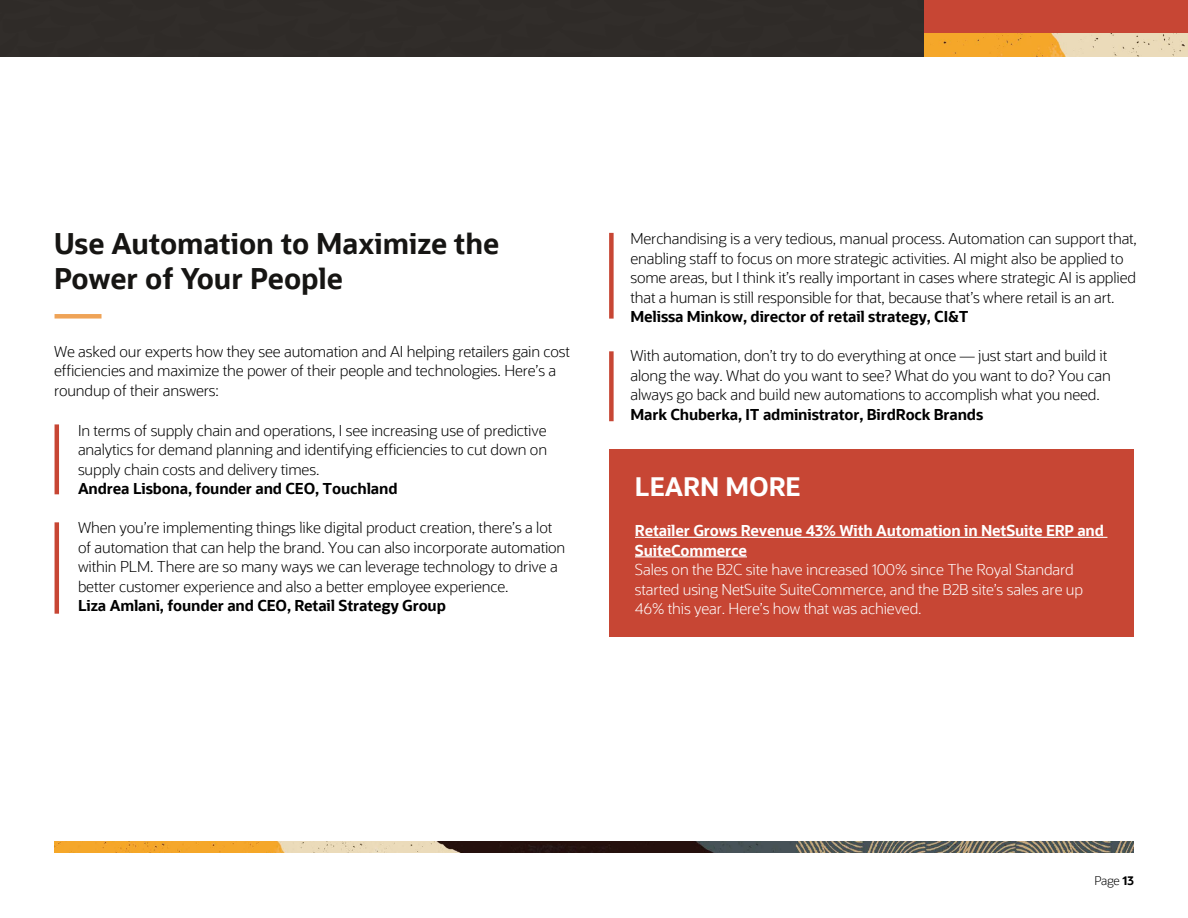
<style>
.page{position:relative;width:1188px;height:918px;background:#fff}
.page>*{position:absolute;margin:0;border:0;box-sizing:border-box;transform-origin:0 0}
.t1{font:700 28.5px/34.5px "Oracle Sans";color:#161513}
.t2{font:700 25.5px "Oracle Sans";color:#fff}
.t3{font:300 15px/19.5px "Oracle Sans";letter-spacing:-.01em;color:#000}
.t4{font:700 15px "Oracle Sans";letter-spacing:-.01em;color:#000}
.t5{font:300 15px/19.5px "Oracle Sans";letter-spacing:-.01em;color:#fff}
.t6{font:700 15px/19.5px "Oracle Sans";letter-spacing:-.01em;color:#fff}
.t7{font:300 12px "Oracle Sans";color:#000}
.s1{font-weight:700}
</style>
<div class="page">
<div style="left:0;top:0;width:924px;height:56px;background:#2f2b28"></div>
<div style="left:924px;top:0;width:264px;height:52px;background:#c74634"></div>
<img style="left:924px;top:33px;width:264px;height:23px">
<img style="left:54px;top:841px;width:1080px;height:11px">
<div style="left:55px;top:314px;width:47px;height:5px;background:#efa357"></div>
<hr style="left:55px;top:424px;width:4px;height:70px;background:#c74634">
<hr style="left:55px;top:522px;width:4px;height:92px;background:#c74634">
<div style="left:609px;top:233px;width:5px;height:86px;background:#c74634"></div>
<div style="left:609px;top:351px;width:5px;height:70px;background:#c74634"></div>
<div style="left:609px;top:450px;width:525px;height:187px;background:#c74634"></div>
<hr style="left:635px;top:537px;width:472px;height:1px;background:#fff">
<hr style="left:635px;top:556px;width:112px;height:1px;background:#fff">
<h1 class="t1" style="left:54px;top:227px;width:447px">Use Automation to Maximize the<br>Power of Your People</h1>
<p class="t3" style="left:54px;top:342px;width:518px">We asked our experts how they see automation and AI helping retailers gain cost efficiencies and maximize the power of their people and technologies. Here’s a roundup of their answers:</p>
<p class="t3" style="left:78px;top:421px;width:471px;text-align:justify">In terms of supply chain and operations, I see increasing use of predictive analytics for demand planning and identifying efficiencies to cut down on supply chain costs and delivery times.</p>
<p class="t4" style="left:78px;top:479px;width:321px">Andrea Lisbona, founder and CEO, Touchland</p>
<p class="t3" style="left:78px;top:518px;width:489px">When you’re implementing things like digital product creation, there’s a lot of automation that can help the brand. You can also incorporate automation within PLM. There are so many ways we can leverage technology to drive a better customer experience and also a better employee experience.</p>
<p class="t4" style="left:78px;top:596px;width:369px">Liza Amlani, founder and CEO, Retail Strategy Group</p>
<p class="t3" style="left:630px;top:229px;width:508px">Merchandising is a very tedious, manual process. Automation can support that, enabling staff to focus on more strategic activities. AI might also be applied to some areas, but I think it’s really important in cases where strategic AI is applied that a human is still responsible for that, because that’s where retail is an art.</p>
<p class="t4" style="left:630px;top:307px;width:340px">Melissa Minkow, director of retail strategy, CI&amp;T</p>
<p class="t3" style="left:630px;top:346px;width:482px">With automation, don’t try to do everything at once — just start and build it along the way. What do you want to see? What do you want to do? You can always go back and build new automations to accomplish what you need.</p>
<p class="t4" style="left:630px;top:405px;width:354px">Mark Chuberka, IT administrator, BirdRock Brands</p>
<h2 class="t2" style="left:635px;top:470px;width:167px">LEARN MORE</h2>
<p class="t6" style="left:635px;top:521px;width:471px">Retailer Grows Revenue 43% With Automation in NetSuite ERP and<br>SuiteCommerce</p>
<p class="t5" style="left:635px;top:560px;width:450px">Sales on the B2C site have increased 100% since The Royal Standard started using NetSuite SuiteCommerce, and the B2B site’s sales are up<br>46% this year. Here’s how that was achieved.</p>
<p class="t7" style="left:1094px;top:874px;width:41px">Page <span class="s1">13</span></p>
</div>
